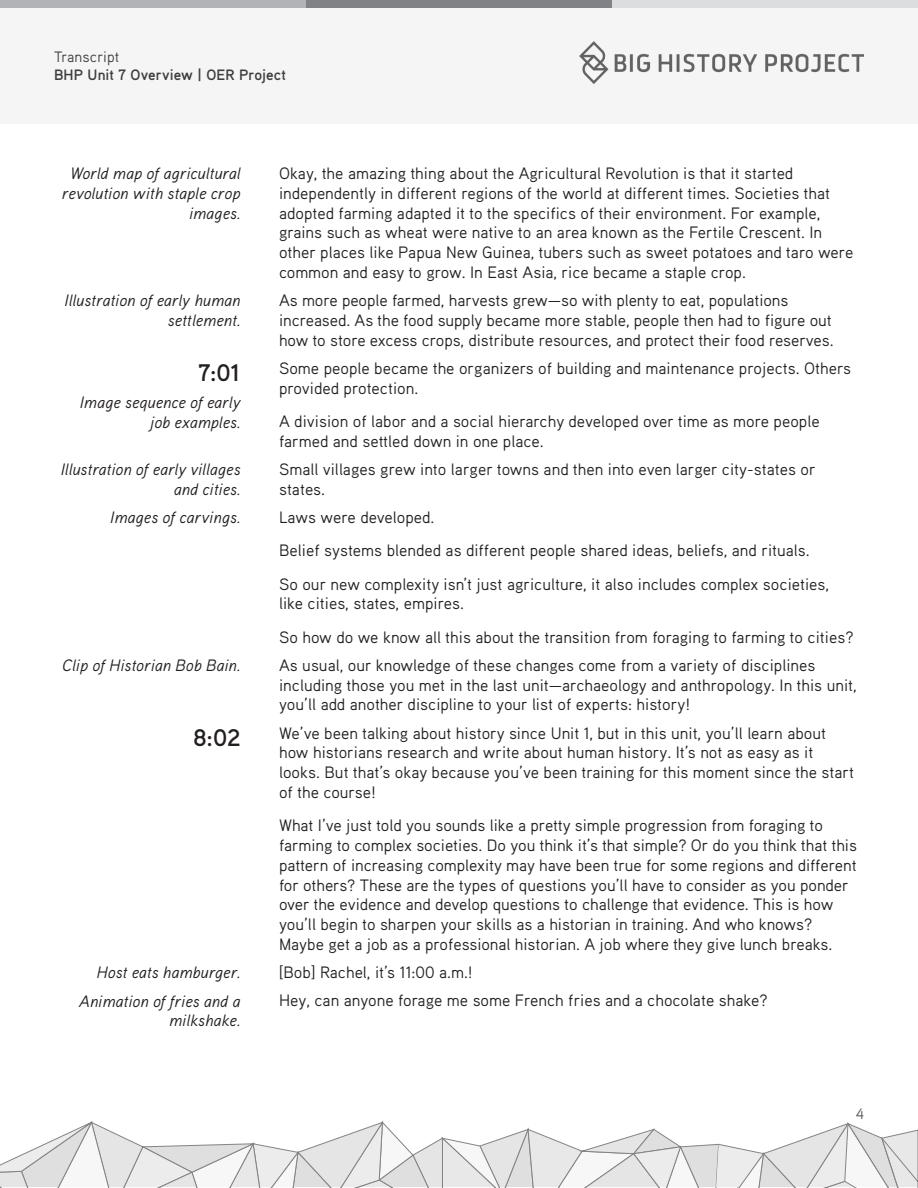
<style>
.page{position:relative;width:918px;height:1188px;background:#fff}
.page>*{position:absolute;margin:0;border:0;box-sizing:border-box;transform-origin:0 0}
.Timing_Header{font:700 24px "Aaux Pro";color:#231f20}
.Body{font:16.5px/19.8px "Aaux Pro";color:#231f20}
.Timing_Text_Descipti{font:italic 16.5px/19.8px "Aaux Pro";color:#231f20;text-align:right}
.t1{font:700 15px "Aaux Pro";letter-spacing:.005em;color:#3e3e3f}
.t2{font:15px "Aaux Pro";color:#3e3e3f}
.t3{font:15px "Aaux Pro";color:#57585a}
</style>
<div class="page">
<div style="left:0;top:0;width:918px;height:123px;background:#f5f5f6"></div>
<div style="left:0;top:0;width:306px;height:8px;background:#b2b3b7"></div>
<div style="left:306px;top:0;width:306px;height:8px;background:#808285"></div>
<div style="left:612px;top:0;width:306px;height:8px;background:#dcdddf"></div>
<svg style="left:0;top:1121px;width:918px;height:67px"></svg>
<img style="left:579px;top:41px;width:284px;height:42px">
<p class="t2" style="left:54px;top:47px;width:67px">Transcript</p>
<p class="t1" style="left:54px;top:65px;width:234px">BHP Unit 7 Overview | OER Project</p>
<h3 class="Timing_Text_Descipti" style="left:62px;top:163px;width:180px">World map of agricultural revolution with staple crop images.</h3>
<p class="Body" style="left:279px;top:163px;width:576px">Okay, the amazing thing about the Agricultural Revolution is that it started independently in different regions of the world at different times. Societies that adopted farming adapted it to the specifics of their environment. For example, grains such as wheat were native to an area known as the Fertile Crescent. In other places like Papua New Guinea, tubers such as sweet potatoes and taro were common and easy to grow. In East Asia, rice became a staple crop.</p>
<h3 class="Timing_Text_Descipti" style="left:65px;top:290px;width:177px">Illustration of early human settlement.</h3>
<p class="Body" style="left:279px;top:290px;width:556px">As more people farmed, harvests grew—so with plenty to eat, populations increased. As the food supply became more stable, people then had to figure out how to store excess crops, distribute resources, and protect their food reserves.</p>
<h2 class="Timing_Header" style="left:199px;top:358px;width:43px">7:01</h2>
<h3 class="Timing_Text_Descipti" style="left:80px;top:392px;width:162px">Image sequence of early job examples.</h3>
<p class="Body" style="left:279px;top:358px;width:574px">Some people became the organizers of building and maintenance projects. Others provided protection.</p>
<p class="Body" style="left:279px;top:411px;width:542px">A division of labor and a social hierarchy developed over time as more people farmed and settled down in one place.</p>
<h3 class="Timing_Text_Descipti" style="left:61px;top:459px;width:181px">Illustration of early villages and cities.</h3>
<p class="Body" style="left:279px;top:459px;width:538px">Small villages grew into larger towns and then into even larger city-states or states.</p>
<h3 class="Timing_Text_Descipti" style="left:110px;top:507px;width:132px">Images of carvings.</h3>
<p class="Body" style="left:279px;top:507px;width:157px">Laws were developed.</p>
<p class="Body" style="left:279px;top:540px;width:532px">Belief systems blended as different people shared ideas, beliefs, and rituals.</p>
<p class="Body" style="left:279px;top:573px;width:552px">So our new complexity isn’t just agriculture, it also includes complex societies, like cities, states, empires.</p>
<p class="Body" style="left:279px;top:627px;width:576px">So how do we know all this about the transition from foraging to farming to cities?</p>
<h3 class="Timing_Text_Descipti" style="left:62px;top:655px;width:180px">Clip of Historian Bob Bain.</h3>
<p class="Body" style="left:279px;top:655px;width:579px">As usual, our knowledge of these changes come from a variety of disciplines including those you met in the last unit—archaeology and anthropology. In this unit, you’ll add another discipline to your list of experts: history!</p>
<h2 class="Timing_Header" style="left:194px;top:722px;width:49px">8:02</h2>
<p class="Body" style="left:279px;top:722px;width:577px">We’ve been talking about history since Unit 1, but in this unit, you’ll learn about how historians research and write about human history. It’s not as easy as it looks. But that’s okay because you’ve been training for this moment since the start of the course!</p>
<p class="Body" style="left:279px;top:815px;width:580px">What I’ve just told you sounds like a pretty simple progression from foraging to farming to complex societies. Do you think it’s that simple? Or do you think that this pattern of increasing complexity may have been true for some regions and different for others? These are the types of questions you’ll have to consider as you ponder over the evidence and develop questions to challenge that evidence. This is how you’ll begin to sharpen your skills as a historian in training. And who knows?<br>Maybe get a job as a professional historian. A job where they give lunch breaks.</p>
<h3 class="Timing_Text_Descipti" style="left:97px;top:962px;width:145px">Host eats hamburger.</h3>
<p class="Body" style="left:279px;top:962px;width:195px">[Bob] Rachel, it’s 11:00 a.m.!</p>
<h3 class="Timing_Text_Descipti" style="left:79px;top:990px;width:163px">Animation of fries and a milkshake.</h3>
<p class="Body" style="left:279px;top:990px;width:490px">Hey, can anyone forage me some French fries and a chocolate shake?</p>
<p class="t3" style="left:856px;top:1104px;width:10px">4</p>
</div>
